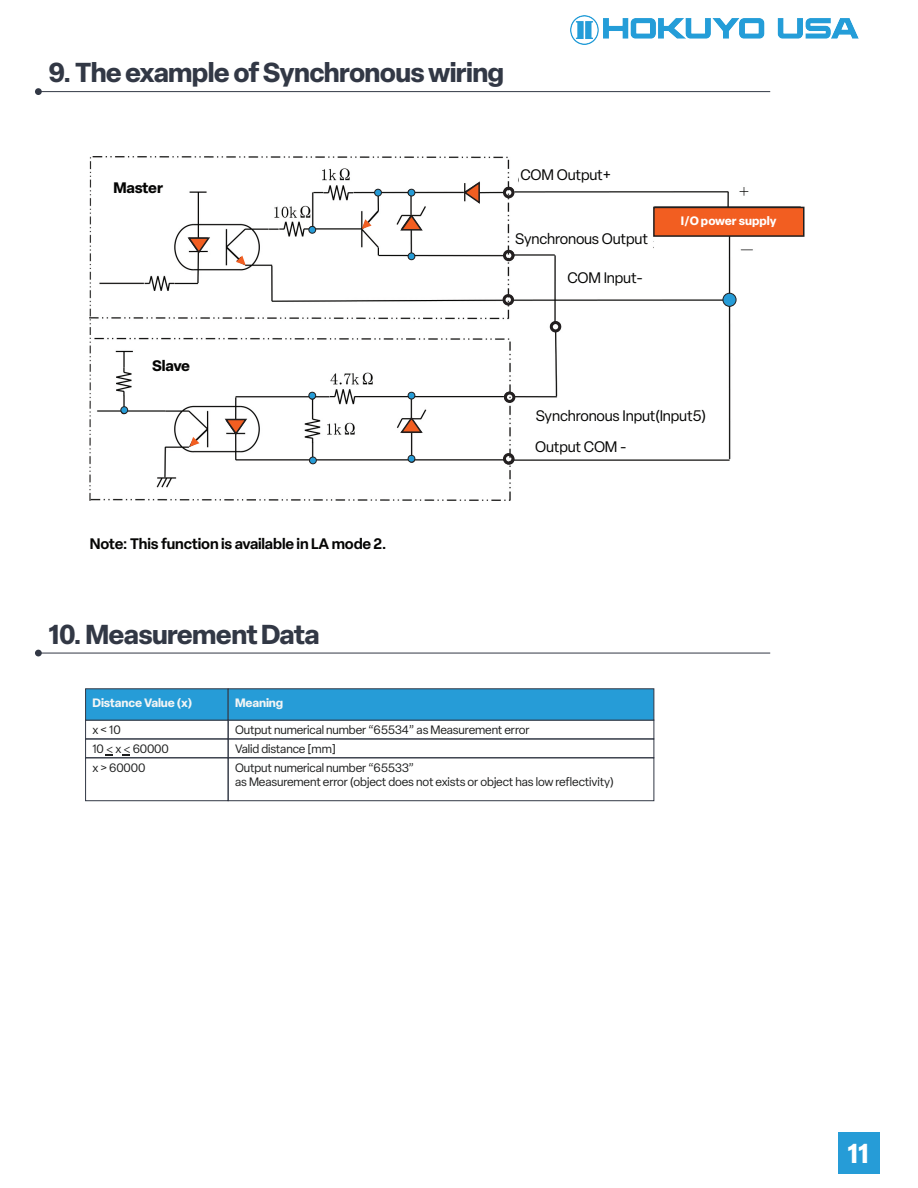
<style>
.page{position:relative;width:918px;height:1188px;background:#fff}
.page>*{position:absolute;margin:0;border:0;box-sizing:border-box;transform-origin:0 0}
.t1{font:700 27px "Elza";letter-spacing:-.025em;color:#323845}
.t2{font:700 27px "Elza";color:#fff}
.t3{font:15px "Elza";letter-spacing:-.01em;color:#050504}
.t4{font:600 15px "Elza";letter-spacing:-.01em;color:#050504}
.t5{font:700 15px "Elza";letter-spacing:-.01em;color:#050504}
.t6{font:12px/14.4px "Elza";letter-spacing:-.01em;color:#1d1e1e}
.t7{font:700 12px "Elza";letter-spacing:-.01em;color:#f3f5f5}
.t8{font:700 12px "Elza";color:#fff}
.s1{font-family:"Myriad Pro"}
</style>
<div class="page">
<img style="left:90px;top:156px;width:710px;height:345px">
<div style="left:85px;top:720px;width:143px;height:19px;border:1px solid #323845"></div>
<div style="left:85px;top:689px;width:143px;height:31px;background:#269cd7"></div>
<div style="left:228px;top:720px;width:426px;height:19px;border:1px solid #323845"></div>
<div style="left:85px;top:739px;width:143px;height:19px;border:1px solid #323845"></div>
<div style="left:228px;top:739px;width:426px;height:19px;border:1px solid #323845"></div>
<div style="left:85px;top:758px;width:143px;height:43px;border:1px solid #323845"></div>
<div style="left:228px;top:758px;width:426px;height:43px;border:1px solid #323845"></div>
<div style="left:228px;top:689px;width:426px;height:31px;background:#269cd7"></div>
<hr style="left:38px;top:91px;width:732px;height:1px;background:#323845">
<div style="left:35px;top:88px;width:7px;height:7px;background:#323845;border-radius:50%"></div>
<hr style="left:38px;top:653px;width:732px;height:1px;background:#323845">
<div style="left:35px;top:650px;width:7px;height:6px;background:#323845;border-radius:50%"></div>
<img style="left:570px;top:15px;width:289px;height:29px">
<div style="left:838px;top:1133px;width:42px;height:41px;background:#269cd7"></div>
<svg style="left:186px;top:236px;width:26px;height:18px"></svg>
<svg style="left:223px;top:417px;width:26px;height:19px"></svg>
<svg style="left:399px;top:416px;width:25px;height:18px"></svg>
<svg style="left:399px;top:214px;width:25px;height:18px"></svg>
<svg style="left:463px;top:180px;width:18px;height:25px"></svg>
<svg style="left:190px;top:437px;width:9px;height:10px"></svg>
<svg style="left:362px;top:219px;width:10px;height:10px"></svg>
<svg style="left:236px;top:256px;width:10px;height:9px"></svg>
<div style="left:503px;top:187px;width:11px;height:11px;border:3px solid #231f20;border-radius:50%"></div>
<div style="left:503px;top:250px;width:11px;height:11px;border:3px solid #231f20;border-radius:50%"></div>
<div style="left:503px;top:294px;width:11px;height:11px;border:3px solid #231f20;border-radius:50%"></div>
<div style="left:550px;top:321px;width:11px;height:11px;border:3px solid #231f20;border-radius:50%"></div>
<div style="left:504px;top:392px;width:11px;height:11px;border:3px solid #231f20;border-radius:50%"></div>
<div style="left:503px;top:453px;width:11px;height:11px;border:3px solid #231f20;border-radius:50%"></div>
<div style="left:408px;top:189px;width:7px;height:7px;background:#269cd7;border-radius:50%"></div>
<div style="left:408px;top:189px;width:7px;height:7px;border:1px solid #211e1e;border-radius:50%"></div>
<div style="left:375px;top:189px;width:6px;height:7px;background:#269cd7;border-radius:50%"></div>
<div style="left:374px;top:189px;width:8px;height:7px;border:1px solid #211e1e;border-radius:50%"></div>
<div style="left:408px;top:253px;width:7px;height:7px;background:#269cd7;border-radius:50%"></div>
<div style="left:408px;top:253px;width:7px;height:7px;border:1px solid #211e1e;border-radius:50%"></div>
<div style="left:723px;top:293px;width:13px;height:13px;background:#269cd7;border-radius:50%"></div>
<div style="left:723px;top:293px;width:13px;height:14px;border:1px solid #211e1e;border-radius:50%"></div>
<div style="left:309px;top:226px;width:7px;height:7px;background:#269cd7;border-radius:50%"></div>
<div style="left:308px;top:226px;width:8px;height:8px;border:1px solid #211e1e;border-radius:50%"></div>
<div style="left:408px;top:392px;width:7px;height:7px;background:#269cd7;border-radius:50%"></div>
<div style="left:408px;top:392px;width:7px;height:7px;border:1px solid #211e1e;border-radius:50%"></div>
<div style="left:309px;top:392px;width:7px;height:7px;background:#269cd7;border-radius:50%"></div>
<div style="left:308px;top:392px;width:8px;height:7px;border:1px solid #211e1e;border-radius:50%"></div>
<div style="left:408px;top:455px;width:7px;height:7px;background:#269cd7;border-radius:50%"></div>
<div style="left:408px;top:455px;width:7px;height:8px;border:1px solid #211e1e;border-radius:50%"></div>
<div style="left:121px;top:407px;width:7px;height:7px;background:#269cd7;border-radius:50%"></div>
<div style="left:120px;top:406px;width:8px;height:8px;border:1px solid #211e1e;border-radius:50%"></div>
<div style="left:310px;top:457px;width:6px;height:7px;background:#269cd7;border-radius:50%"></div>
<div style="left:309px;top:457px;width:8px;height:7px;border:1px solid #211e1e;border-radius:50%"></div>
<div style="left:653px;top:207px;width:152px;height:30px;background:#f25e21;border:2px solid #211e1e"></div>
<svg style="left:106px;top:754px;width:7px;height:2px"></svg>
<svg style="left:123px;top:754px;width:7px;height:2px"></svg>
<h1 class="t1" style="left:48px;top:53px;width:457px">9. The example of Synchronous wiring</h1>
<p class="t5" style="left:113px;top:177px;width:51px">Master</p>
<p class="t5" style="left:152px;top:355px;width:39px">Slave</p>
<p class="t3" style="left:520px;top:165px;width:92px">COM Output+</p>
<p class="t3" style="left:515px;top:229px;width:134px">Synchronous Output</p>
<p class="t3" style="left:567px;top:268px;width:77px">COM Input-</p>
<p class="t8" style="left:681px;top:212px;width:97px">I/O power supply</p>
<p class="t3" style="left:536px;top:406px;width:172px">Synchronous Input(Input5)</p>
<p class="t3" style="left:535px;top:436px;width:93px">Output COM -</p>
<p class="t4" style="left:90px;top:533px;width:298px">Note: This function is available in LA mode 2.</p>
<h1 class="t1" style="left:48px;top:615px;width:273px">10. Measurement Data</h1>
<p class="t7" style="left:92px;top:694px;width:101px">Distance Value (x)</p>
<p class="t7" style="left:235px;top:694px;width:50px">Meaning</p>
<p class="t6" style="left:92px;top:722px;width:30px">x &lt; 10</p>
<p class="t6" style="left:235px;top:722px;width:296px">Output numerical number “65534” as Measurement error</p>
<p class="t6" style="left:92px;top:741px;width:78px">10 <span class="s1">&lt;</span> x <span class="s1">&lt;</span> 60000</p>
<p class="t6" style="left:235px;top:741px;width:102px">Valid distance [mm]</p>
<p class="t6" style="left:92px;top:760px;width:55px">x &gt; 60000</p>
<p class="t6" style="left:235px;top:760px;width:380px">Output numerical number “65533”<br>as Measurement error (object does not exists or object has low reflectivity)</p>
<h1 class="t2" style="left:847px;top:1134px;width:23px">1 15</h1>
</div>
